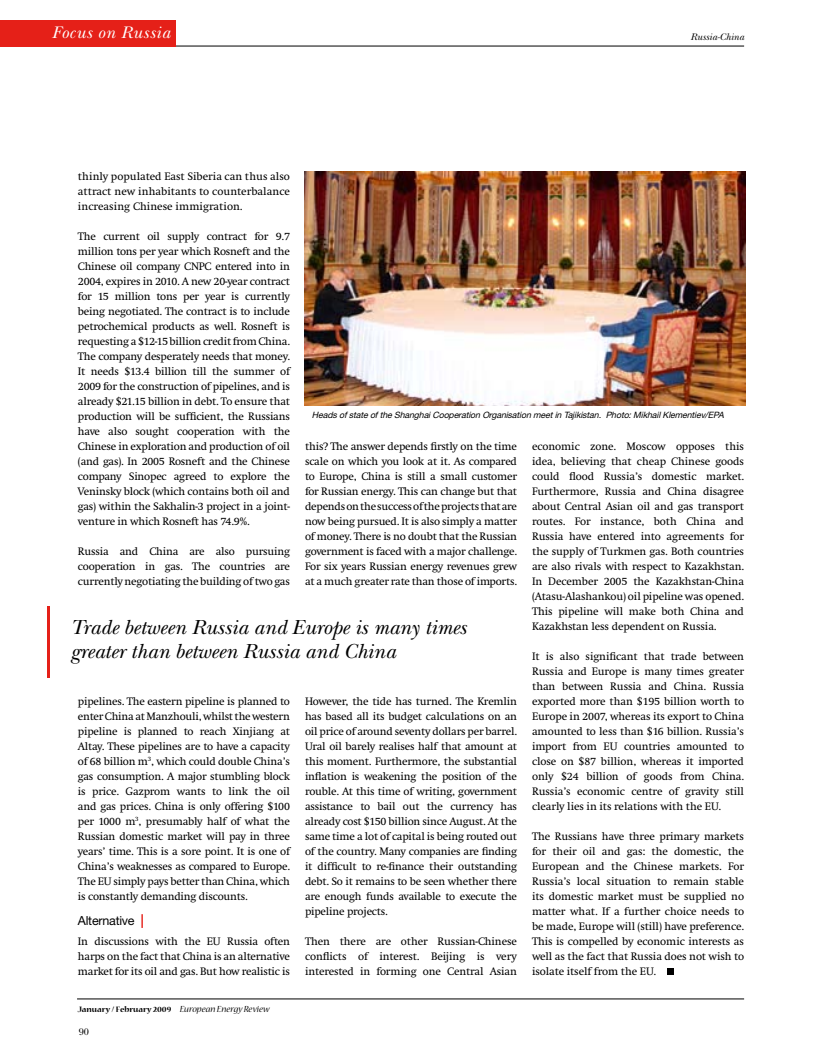
<style>
.page{position:relative;width:815px;height:1063px;background:#fff}
.page>*{position:absolute;margin:0;border:0;box-sizing:border-box;transform-origin:0 0}
.t1{font:italic 21.25px/23.8px "New Baskerville";color:#000}
.t2{font:italic 17.5px "New Baskerville";letter-spacing:.03em;color:#fff}
.t3{font:12.5px "Helvetica Neue LT Std";letter-spacing:-.02em;color:#000}
.t4{font:11.25px/15px "Swift";letter-spacing:-.02em;color:#000;text-align:justify}
.t5{font:italic 10px "New Baskerville";color:#000}
.t6{font:10px "New Baskerville";color:#000}
.t7{font:italic 8.75px "Helvetica Neue LT Std";color:#000}
.t8{font:700 8.75px "Nueva Std";color:#000}
.s1{font-weight:700;font-size:13.75px;color:#e52018}
.s2{font-weight:400;font-style:italic;font-size:10px}
</style>
<div class="page">
<img style="left:305px;top:172px;width:440px;height:233px">
<hr style="left:48px;top:607px;width:2px;height:71px;background:#e52018">
<svg style="left:668px;top:969px;width:6px;height:6px"></svg>
<hr style="left:77px;top:999px;width:667px;height:1px;background:#000">
<hr style="left:0;top:46px;width:744px;height:1px;background:#000">
<div style="left:0;top:20px;width:176px;height:26px;background:#e52018"></div>
<h2 class="t2" style="left:52px;top:23px;width:119px">Focus on Russia</h2>
<p class="t5" style="left:690px;top:31px;width:55px">Russia-China</p>
<p class="t4" style="left:78px;top:169px;width:214px">thinly populated East Siberia can thus also attract new inhabitants to counterbalance increasing Chinese immigration.</p>
<p class="t4" style="left:78px;top:229px;width:214px">The current oil supply contract for 9.7 million tons per year which Rosneft and the Chinese oil company CNPC entered into in 2004, expires in 2010. A new 20-year contract for 15 million tons per year is currently being negotiated. The contract is to include petrochemical products as well. Rosneft is requesting a $12-15 billion credit from China.<br>The company desperately needs that money.<br>It needs $13.4 billion till the summer of 2009 for the construction of pipelines, and is already $21.15 billion in debt. To ensure that production will be sufficient, the Russians have also sought cooperation with the Chinese in exploration and production of oil (and gas). In 2005 Rosneft and the Chinese company Sinopec agreed to explore the Veninsky block (which contains both oil and gas) within the Sakhalin-3 project in a joint&shy;venture in which Rosneft has 74.9%.</p>
<p class="t4" style="left:78px;top:544px;width:214px">Russia and China are also pursuing cooperation in gas. The countries are currently negotiating the building of two gas</p>
<p class="t7" style="left:312px;top:409px;width:416px">Headsofstate ofthe ShanghaiCooperation Organisation meetin Taj ikistan. Photo:MikhailKlementiev/EPA</p>
<p class="t4" style="left:532px;top:439px;width:214px">economic zone. Moscow opposes this idea, believing that cheap Chinese goods could flood Russia’s domestic market.<br>Furthermore, Russia and China disagree about Central Asian oil and gas transport routes. For instance, both China and Russia have entered into agreements for the supply of Turkmen gas. Both countries are also rivals with respect to Kazakhstan.<br>In December 2005 the Kazakhstan-China (Atasu-Alashankou) oil pipeline was opened.<br>This pipeline will make both China and Kazakhstan less dependent on Russia.</p>
<p class="t4" style="left:532px;top:649px;width:214px">It is also significant that trade between Russia and Europe is many times greater than between Russia and China. Russia exported more than $195 billion worth to Europe in 2007, whereas its export to China amounted to less than $16 billion. Russia’s import from EU countries amounted to close on $87 billion, whereas it imported only $24 billion of goods from China.<br>Russia’s economic centre of gravity still clearly lies in its relations with the EU.</p>
<p class="t4" style="left:532px;top:829px;width:214px">The Russians have three primary markets for their oil and gas: the domestic, the European and the Chinese markets. For Russia’s local situation to remain stable its domestic market must be supplied no matter what. If a further choice needs to be made, Europe will (still) have preference.<br>This is compelled by economic interests as well as the fact that Russia does not wish to isolate itself from the EU.</p>
<p class="t4" style="left:305px;top:439px;width:214px">this? The answer depends firstly on the time scale on which you look at it. As compared to Europe, China is still a small customer for Russian energy. This can change but that depends on the success of the projects that are now being pursued. It is also simply a matter of money. There is no doubt that the Russian government is faced with a major challenge.<br>For six years Russian energy revenues grew at a much greater rate than those of imports.</p>
<h1 class="t1" style="left:71px;top:616px;width:397px">Trade between Russia and Europe is many times greater than between Russia and China</h1>
<p class="t4" style="left:78px;top:694px;width:214px">pipelines. The eastern pipeline is planned to enter China at Manzhouli, whilst the western pipeline is planned to reach Xinjiang at Altay. These pipelines are to have a capacity of 68 billion m<sup>3</sup>, which could double China’s gas consumption. A major stumbling block is price. Gazprom wants to link the oil and gas prices. China is only offering $100 per 1000 m<sup>3</sup>, presumably half of what the Russian domestic market will pay in three years’ time. This is a sore point. It is one of China’s weaknesses as compared to Europe.<br>The EU simply pays better than China, which is constantly demanding discounts.</p>
<p class="t3" style="left:78px;top:913px;width:67px">Alternative <span class="s1">|</span></p>
<p class="t4" style="left:78px;top:934px;width:214px">In discussions with the EU Russia often harps on the fact that China is an alternative market for its oil and gas. But how realistic is</p>
<p class="t4" style="left:305px;top:694px;width:214px">However, the tide has turned. The Kremlin has based all its budget calculations on an oil price of around seventy dollars per barrel.<br>Ural oil barely realises half that amount at this moment. Furthermore, the substantial inflation is weakening the position of the rouble. At this time of writing, government assistance to bail out the currency has already cost $150 billion since August. At the same time a lot of capital is being routed out of the country. Many companies are finding it difficult to re-finance their outstanding debt. So it remains to be seen whether there are enough funds available to execute the pipeline projects.</p>
<p class="t4" style="left:305px;top:934px;width:214px">Then there are other Russian-Chinese conflicts of interest. Beijing is very interested in forming one Central Asian</p>
<p class="t8" style="left:78px;top:1005px;width:193px">January / February 2009 <span class="s2">European Energy Review</span></p>
<p class="t6" style="left:79px;top:1026px;width:12px">90</p>
</div>
